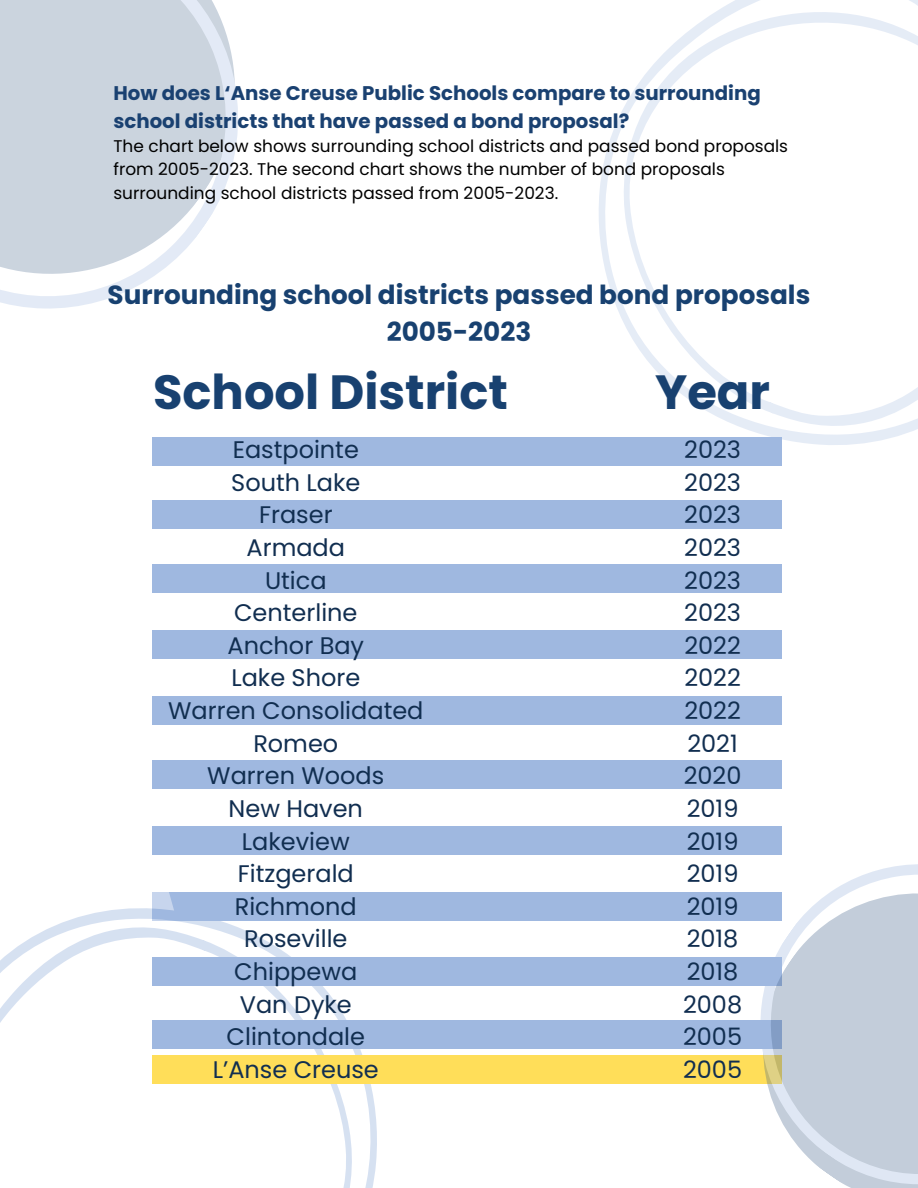
<style>
.page{position:relative;width:918px;height:1188px;background:#fff}
.page>*{position:absolute;margin:0;border:0;box-sizing:border-box;transform-origin:0 0}
.t1{font:700 48px "Poppins";color:#184170}
.t2{font:700 26.25px/36.6px "Poppins";color:#184170;text-align:center}
.t3{font:24px/32.7px "Poppins";color:#112e50;text-align:center}
.t4{font:700 19.8px/27.5px "Poppins";color:#1a4171}
.t5{font:16.95px/23.2px "Poppins";color:#000}
</style>
<div class="page">
<div style="left:152px;top:892px;width:629px;height:29px;background:#9fb8e0"></div>
<svg style="left:59px;top:902px;width:318px;height:286px"></svg>
<svg style="left:0;top:924px;width:361px;height:264px"></svg>
<div style="left:152px;top:1056px;width:629px;height:28px;background:#ffde59"></div>
<div style="left:152px;top:957px;width:629px;height:29px;background:#9fb8e0"></div>
<div style="left:152px;top:1021px;width:629px;height:28px;background:#9fb8e0"></div>
<div style="left:152px;top:437px;width:629px;height:29px;background:#9fb8e0"></div>
<div style="left:152px;top:500px;width:629px;height:29px;background:#9fb8e0"></div>
<div style="left:152px;top:564px;width:629px;height:29px;background:#9fb8e0"></div>
<div style="left:152px;top:630px;width:629px;height:29px;background:#9fb8e0"></div>
<div style="left:152px;top:696px;width:629px;height:29px;background:#9fb8e0"></div>
<svg style="left:599px;top:0;width:319px;height:451px"></svg>
<svg style="left:615px;top:4px;width:303px;height:425px"></svg>
<svg style="left:698px;top:826px;width:220px;height:362px"></svg>
<svg style="left:0;top:0;width:238px;height:309px;fill:#cbd4de"></svg>
<div style="left:152px;top:761px;width:629px;height:28px;background:#9fb8e0"></div>
<div style="left:152px;top:826px;width:629px;height:29px;background:#9fb8e0"></div>
<p class="t4" style="left:113px;top:79px;width:649px">How does L‘Anse Creuse Public Schools compare to surrounding school districts that have passed a bond proposal?</p>
<p class="t5" style="left:113px;top:134px;width:676px">The chart below shows surrounding school districts and passed bond proposals from 2005-2023. The second chart shows the number of bond proposals surrounding school districts passed from 2005-2023.</p>
<p class="t2" style="left:108px;top:277px;width:704px">Surrounding school districts passed bond proposals<br>2005-2023</p>
<h1 class="t1" style="left:153px;top:359px;width:356px">School District</h1>
<h1 class="t1" style="left:655px;top:359px;width:116px">Year</h1>
<p class="t3" style="left:168px;top:433px;width:257px">Eastpointe<br>South Lake<br>Fraser<br>Armada<br>Utica<br>Centerline<br>Anchor Bay<br>Lake Shore<br>Warren Consolidated<br>Romeo<br>Warren Woods<br>New Haven<br>Lakeview<br>Fitzgerald<br>Richmond<br>Roseville<br>Chippewa<br>Van Dyke<br>Clintondale<br>L’Anse Creuse</p>
<p class="t3" style="left:683px;top:433px;width:61px;text-align:left">2023<br>2023<br>2023<br>2023<br>2023<br>2023<br>2022<br>2022<br>2022<br>2021<br>2020<br>2019<br>2019<br>2019<br>2019<br>2018<br>2018<br>2008<br>2005<br>2005</p>
</div>
